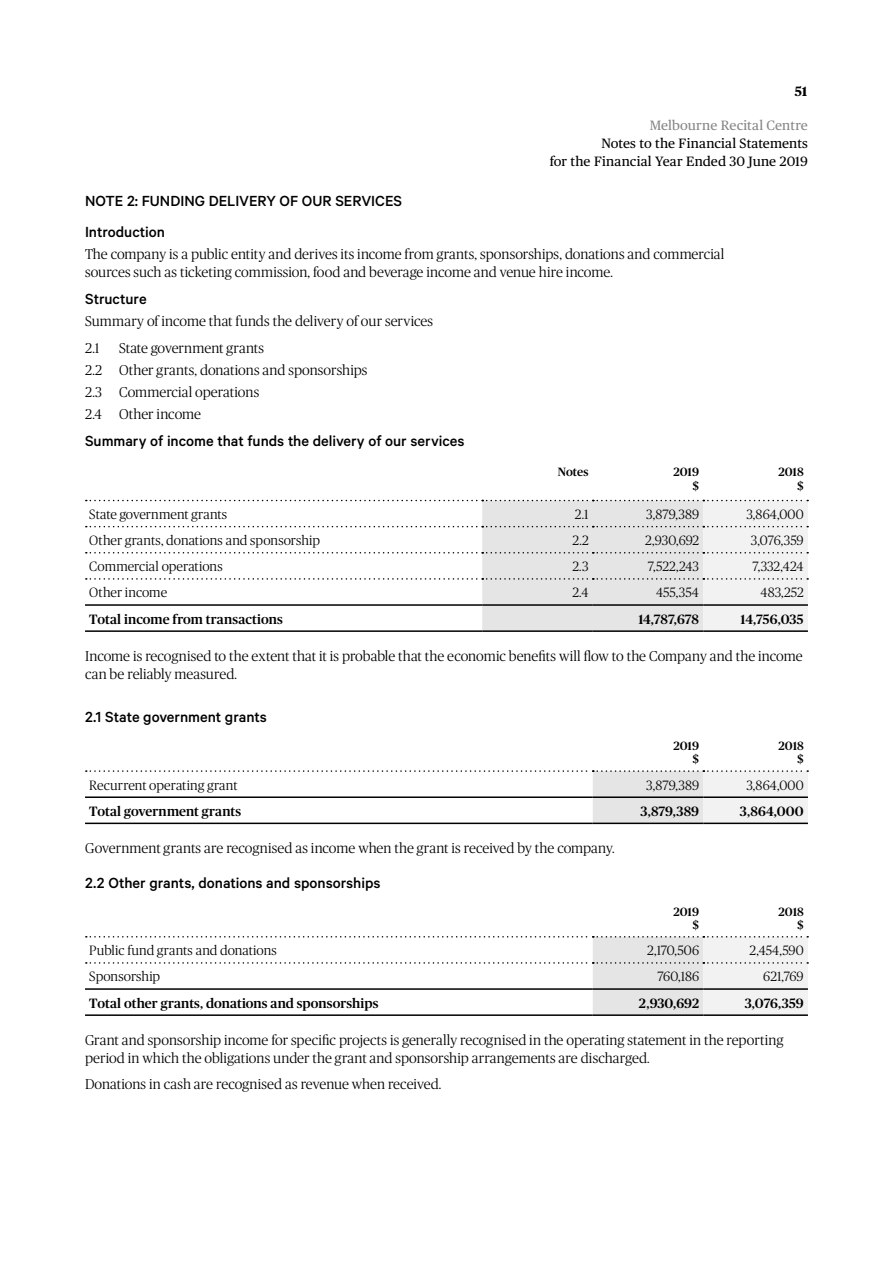
<style>
.page{position:relative;width:893px;height:1263px;background:#fff}
.page>*{position:absolute;margin:0;border:0;box-sizing:border-box;transform-origin:0 0}
.t1{font:500 16.5px/30.8px "Calibre";letter-spacing:-.005em;color:#000}
.t2{font:300 14.25px/18px "Publico Headline";color:#000}
.t3{font:300 13.5px "Publico Headline";letter-spacing:.005em;color:#000}
.t4{font:500 13.5px "Publico Headline";letter-spacing:.005em;color:#000}
.t5{font:13.5px/18px "Publico Text";letter-spacing:.01em;color:#000;text-align:right}
.t6{font:13.5px "Publico Text";letter-spacing:.01em;color:#878787}
.t7{font:700 13.5px "Publico Text";color:#000}
.t8{font:500 12px/13.5px "Publico Headline";color:#000;text-align:right}
</style>
<div class="page">
<svg style="left:86px;top:500px;width:722px;height:130px"></svg>
<hr style="left:85px;top:604px;width:397px;height:2px;background:#000">
<hr style="left:482px;top:604px;width:111px;height:2px;background:#000">
<hr style="left:593px;top:604px;width:110px;height:2px;background:#000">
<hr style="left:703px;top:604px;width:105px;height:2px;background:#000">
<hr style="left:85px;top:630px;width:397px;height:2px;background:#000">
<hr style="left:482px;top:630px;width:111px;height:2px;background:#000">
<hr style="left:593px;top:630px;width:110px;height:2px;background:#000">
<hr style="left:703px;top:630px;width:105px;height:2px;background:#000">
<svg style="left:86px;top:770px;width:722px;height:53px"></svg>
<hr style="left:85px;top:796px;width:508px;height:2px;background:#000">
<hr style="left:593px;top:796px;width:110px;height:2px;background:#000">
<hr style="left:703px;top:796px;width:105px;height:2px;background:#000">
<hr style="left:85px;top:823px;width:508px;height:1px;background:#000">
<hr style="left:593px;top:823px;width:110px;height:1px;background:#000">
<hr style="left:703px;top:823px;width:105px;height:1px;background:#000">
<hr style="left:85px;top:988px;width:508px;height:2px;background:#000">
<hr style="left:85px;top:1014px;width:508px;height:2px;background:#000">
<hr style="left:593px;top:1014px;width:110px;height:2px;background:#000">
<hr style="left:703px;top:1014px;width:105px;height:2px;background:#000">
<svg style="left:86px;top:936px;width:722px;height:79px"></svg>
<p class="t7" style="left:794px;top:80px;width:15px">51</p>
<p class="t6" style="left:650px;top:115px;width:160px">Melbourne Recital Centre</p>
<p class="t5" style="left:550px;top:134px;width:260px">Notes to the Financial Statements<br>for the Financial Year Ended 30 June 2019</p>
<p class="t1" style="left:85px;top:185px;width:318px">NOTE 2: FUNDING DELIVERY OF OUR SERVICES<br>Introduction</p>
<p class="t2" style="left:85px;top:245px;width:641px">The company is a public entity and derives its income from grants, sponsorships, donations and commercial sources such as ticketing commission, food and beverage income and venue hire income.</p>
<p class="t1" style="left:85px;top:283px;width:63px">Structure</p>
<p class="t2" style="left:85px;top:307px;width:350px;line-height:26.5px">Summary of income that funds the delivery of our services<br>2.1</p>
<p class="t2" style="left:85px;top:336px;width:284px;line-height:22.2px;text-indent:34px">State government grants<br>2.2 Other grants, donations and sponsorships<br>2.3 Commercial operations<br>2.4 Other income</p>
<p class="t1" style="left:85px;top:425px;width:381px">Summary of income that funds the delivery of our services</p>
<p class="t8" style="left:558px;top:465px;width:32px">Notes</p>
<p class="t8" style="left:673px;top:465px;width:27px">2019 $</p>
<p class="t8" style="left:778px;top:465px;width:27px">2018 $</p>
<p class="t3" style="left:89px;top:505px;width:139px">State government grants</p>
<p class="t3" style="left:575px;top:505px;width:15px">2.1</p>
<p class="t3" style="left:646px;top:505px;width:54px">3,879,389</p>
<p class="t3" style="left:746px;top:505px;width:59px">3,864,000</p>
<p class="t3" style="left:89px;top:531px;width:232px">Other grants, donations and sponsorship</p>
<p class="t3" style="left:572px;top:531px;width:18px">2.2</p>
<p class="t3" style="left:645px;top:531px;width:55px">2,930,692</p>
<p class="t3" style="left:751px;top:531px;width:54px">3,076,359</p>
<p class="t3" style="left:89px;top:557px;width:135px">Commercial operations</p>
<p class="t3" style="left:572px;top:557px;width:18px">2.3</p>
<p class="t3" style="left:648px;top:557px;width:53px">7,522,243</p>
<p class="t3" style="left:752px;top:557px;width:53px">7,332,424</p>
<p class="t3" style="left:89px;top:583px;width:79px">Other income</p>
<p class="t3" style="left:572px;top:583px;width:18px">2.4</p>
<p class="t3" style="left:656px;top:583px;width:44px">455,354</p>
<p class="t3" style="left:760px;top:583px;width:45px">483,252</p>
<p class="t4" style="left:89px;top:609px;width:195px">Total income from transactions</p>
<p class="t4" style="left:638px;top:609px;width:62px">14,787,678</p>
<p class="t4" style="left:741px;top:609px;width:65px">14,756,035</p>
<p class="t2" style="left:85px;top:646px;width:719px">Income is recognised to the extent that it is probable that the economic benefits will flow to the Company and the income can be reliably measured.</p>
<p class="t1" style="left:85px;top:701px;width:183px">2.1 State government grants</p>
<p class="t8" style="left:673px;top:738px;width:27px">2019 $</p>
<p class="t8" style="left:778px;top:738px;width:27px">2018 $</p>
<p class="t3" style="left:89px;top:776px;width:150px">Recurrent operating grant</p>
<p class="t3" style="left:646px;top:776px;width:54px">3,879,389</p>
<p class="t3" style="left:746px;top:776px;width:59px">3,864,000</p>
<p class="t4" style="left:89px;top:801px;width:153px">Total government grants</p>
<p class="t4" style="left:640px;top:801px;width:60px">3,879,389</p>
<p class="t4" style="left:740px;top:801px;width:65px">3,864,000</p>
<p class="t2" style="left:85px;top:838px;width:531px">Government grants are recognised as income when the grant is received by the company.</p>
<p class="t1" style="left:85px;top:867px;width:297px">2.2 Other grants, donations and sponsorships</p>
<p class="t8" style="left:673px;top:904px;width:27px">2019 $</p>
<p class="t8" style="left:778px;top:904px;width:27px">2018 $</p>
<p class="t3" style="left:89px;top:941px;width:189px">Public fund grants and donations</p>
<p class="t3" style="left:647px;top:941px;width:53px">2,170,506</p>
<p class="t3" style="left:749px;top:941px;width:56px">2,454,590</p>
<p class="t3" style="left:89px;top:967px;width:72px">Sponsorship</p>
<p class="t3" style="left:657px;top:967px;width:43px">760,186</p>
<p class="t3" style="left:763px;top:967px;width:42px">621,769</p>
<p class="t4" style="left:89px;top:993px;width:291px">Total other grants, donations and sponsorships</p>
<p class="t4" style="left:639px;top:993px;width:62px">2,930,692</p>
<p class="t4" style="left:745px;top:993px;width:61px">3,076,359</p>
<p class="t2" style="left:85px;top:1030px;width:700px">Grant and sponsorship income for specific projects is generally recognised in the operating statement in the reporting period in which the obligations under the grant and sponsorship arrangements are discharged.</p>
<p class="t2" style="left:85px;top:1075px;width:358px">Donations in cash are recognised as revenue when received.</p>
</div>
